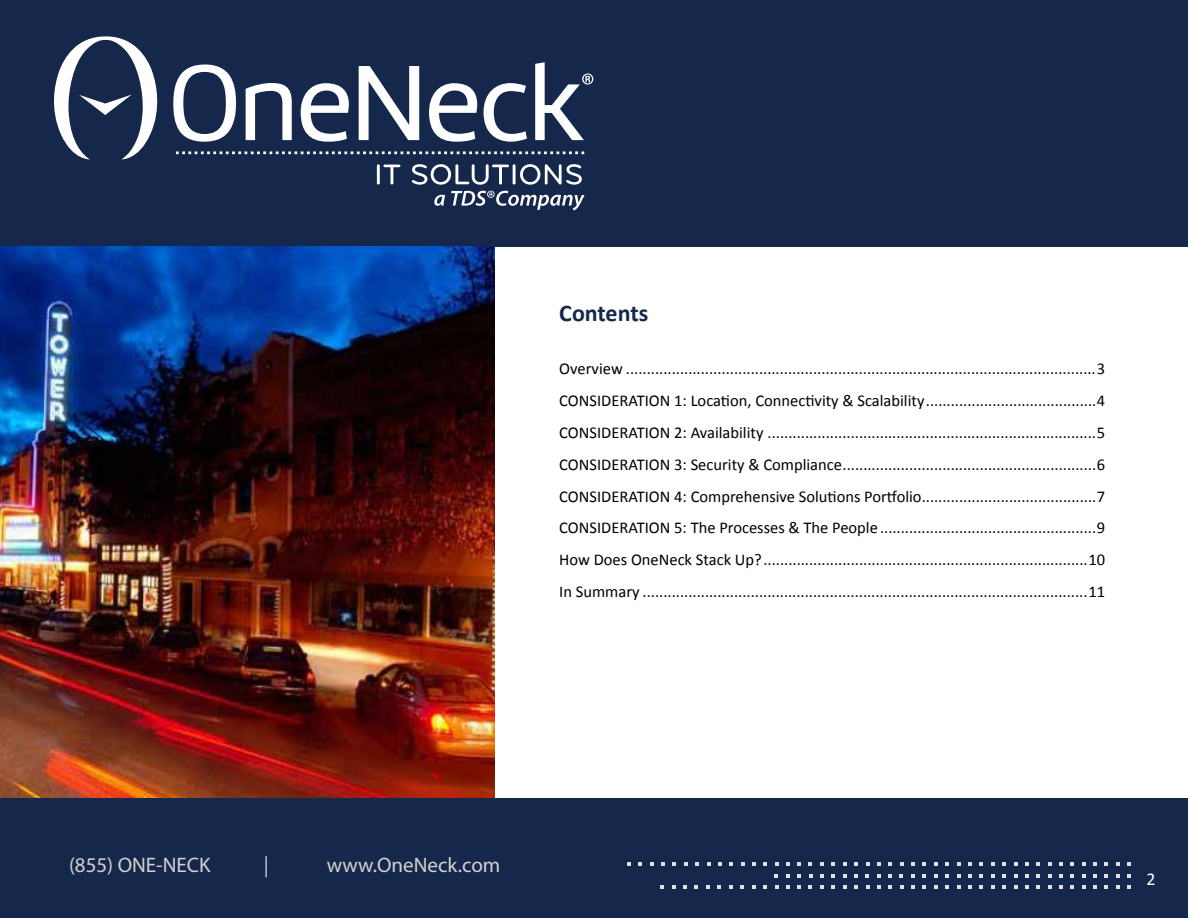
<style>
.page{position:relative;width:1188px;height:918px;background:#fff}
.page>*{position:absolute;margin:0;border:0;box-sizing:border-box;transform-origin:0 0}
.t1{font:700 24px "Calibri";color:#15284b}
.t2{font:21px "Myriad Pro";color:#d1d1d1}
.t3{font:18px "Calibri";color:#fff}
.t4{font:16.5px/31.8px "Calibri";color:#000;text-align:justify}
</style>
<div class="page">
<div style="left:0;top:798px;width:1188px;height:120px;background:#15284b"></div>
<svg style="left:934px;top:874px;width:4px;height:4px"></svg>
<svg style="left:922px;top:874px;width:4px;height:4px"></svg>
<svg style="left:934px;top:885px;width:4px;height:4px"></svg>
<svg style="left:922px;top:885px;width:4px;height:4px"></svg>
<svg style="left:911px;top:885px;width:4px;height:4px"></svg>
<svg style="left:900px;top:885px;width:4px;height:4px"></svg>
<svg style="left:888px;top:885px;width:4px;height:4px"></svg>
<svg style="left:877px;top:885px;width:4px;height:4px"></svg>
<svg style="left:934px;top:863px;width:4px;height:3px"></svg>
<svg style="left:922px;top:863px;width:4px;height:3px"></svg>
<svg style="left:911px;top:863px;width:4px;height:3px"></svg>
<svg style="left:900px;top:863px;width:4px;height:3px"></svg>
<svg style="left:888px;top:863px;width:4px;height:3px"></svg>
<svg style="left:877px;top:863px;width:4px;height:3px"></svg>
<svg style="left:786px;top:885px;width:4px;height:4px"></svg>
<svg style="left:786px;top:863px;width:4px;height:3px"></svg>
<svg style="left:854px;top:863px;width:4px;height:3px"></svg>
<svg style="left:843px;top:863px;width:4px;height:3px"></svg>
<svg style="left:820px;top:863px;width:4px;height:3px"></svg>
<svg style="left:729px;top:863px;width:4px;height:3px"></svg>
<svg style="left:718px;top:863px;width:4px;height:3px"></svg>
<svg style="left:695px;top:863px;width:4px;height:3px"></svg>
<svg style="left:684px;top:863px;width:4px;height:3px"></svg>
<svg style="left:797px;top:863px;width:4px;height:3px"></svg>
<svg style="left:866px;top:885px;width:3px;height:4px"></svg>
<svg style="left:854px;top:885px;width:4px;height:4px"></svg>
<svg style="left:843px;top:885px;width:4px;height:4px"></svg>
<svg style="left:832px;top:885px;width:3px;height:4px"></svg>
<svg style="left:820px;top:885px;width:4px;height:4px"></svg>
<svg style="left:809px;top:885px;width:3px;height:4px"></svg>
<svg style="left:797px;top:885px;width:4px;height:4px"></svg>
<svg style="left:775px;top:885px;width:3px;height:4px"></svg>
<svg style="left:763px;top:885px;width:4px;height:4px"></svg>
<svg style="left:752px;top:885px;width:4px;height:4px"></svg>
<svg style="left:740px;top:885px;width:4px;height:4px"></svg>
<svg style="left:729px;top:885px;width:4px;height:4px"></svg>
<svg style="left:718px;top:885px;width:3px;height:4px"></svg>
<svg style="left:660px;top:885px;width:4px;height:4px"></svg>
<svg style="left:706px;top:885px;width:4px;height:4px"></svg>
<svg style="left:694px;top:885px;width:4px;height:4px"></svg>
<svg style="left:683px;top:885px;width:4px;height:4px"></svg>
<svg style="left:672px;top:885px;width:4px;height:4px"></svg>
<svg style="left:1025px;top:874px;width:4px;height:4px"></svg>
<svg style="left:1014px;top:874px;width:3px;height:4px"></svg>
<svg style="left:1002px;top:874px;width:4px;height:4px"></svg>
<svg style="left:991px;top:874px;width:4px;height:4px"></svg>
<svg style="left:980px;top:874px;width:3px;height:4px"></svg>
<svg style="left:968px;top:874px;width:4px;height:4px"></svg>
<svg style="left:1025px;top:885px;width:4px;height:4px"></svg>
<svg style="left:1014px;top:885px;width:3px;height:4px"></svg>
<svg style="left:1002px;top:885px;width:4px;height:4px"></svg>
<svg style="left:991px;top:885px;width:4px;height:4px"></svg>
<svg style="left:980px;top:885px;width:3px;height:4px"></svg>
<svg style="left:968px;top:885px;width:4px;height:4px"></svg>
<svg style="left:1025px;top:863px;width:4px;height:3px"></svg>
<svg style="left:1002px;top:863px;width:4px;height:3px"></svg>
<svg style="left:991px;top:863px;width:4px;height:3px"></svg>
<svg style="left:968px;top:863px;width:4px;height:3px"></svg>
<svg style="left:1059px;top:874px;width:4px;height:4px"></svg>
<svg style="left:1048px;top:874px;width:3px;height:4px"></svg>
<svg style="left:1036px;top:874px;width:4px;height:4px"></svg>
<svg style="left:1059px;top:885px;width:4px;height:4px"></svg>
<svg style="left:1048px;top:885px;width:3px;height:4px"></svg>
<svg style="left:1036px;top:885px;width:4px;height:4px"></svg>
<svg style="left:1059px;top:863px;width:4px;height:3px"></svg>
<svg style="left:1036px;top:863px;width:4px;height:3px"></svg>
<svg style="left:957px;top:863px;width:4px;height:3px"></svg>
<svg style="left:945px;top:863px;width:4px;height:3px"></svg>
<svg style="left:957px;top:885px;width:4px;height:4px"></svg>
<svg style="left:945px;top:885px;width:4px;height:4px"></svg>
<svg style="left:957px;top:874px;width:4px;height:4px"></svg>
<svg style="left:945px;top:874px;width:4px;height:4px"></svg>
<svg style="left:786px;top:874px;width:4px;height:4px"></svg>
<svg style="left:774px;top:874px;width:4px;height:4px"></svg>
<svg style="left:877px;top:874px;width:4px;height:4px"></svg>
<svg style="left:866px;top:874px;width:3px;height:4px"></svg>
<svg style="left:854px;top:874px;width:4px;height:4px"></svg>
<svg style="left:843px;top:874px;width:4px;height:4px"></svg>
<svg style="left:831px;top:874px;width:4px;height:4px"></svg>
<svg style="left:820px;top:874px;width:4px;height:4px"></svg>
<svg style="left:911px;top:874px;width:4px;height:4px"></svg>
<svg style="left:900px;top:874px;width:3px;height:4px"></svg>
<svg style="left:888px;top:874px;width:4px;height:4px"></svg>
<svg style="left:1116px;top:874px;width:4px;height:4px"></svg>
<svg style="left:1105px;top:874px;width:3px;height:4px"></svg>
<svg style="left:1116px;top:885px;width:4px;height:4px"></svg>
<svg style="left:1105px;top:885px;width:3px;height:4px"></svg>
<svg style="left:1093px;top:885px;width:4px;height:4px"></svg>
<svg style="left:1082px;top:885px;width:4px;height:4px"></svg>
<svg style="left:1070px;top:885px;width:4px;height:4px"></svg>
<svg style="left:1116px;top:863px;width:4px;height:3px"></svg>
<svg style="left:1093px;top:863px;width:4px;height:3px"></svg>
<svg style="left:1082px;top:863px;width:4px;height:3px"></svg>
<svg style="left:1070px;top:863px;width:4px;height:3px"></svg>
<svg style="left:1127px;top:863px;width:4px;height:3px"></svg>
<svg style="left:1127px;top:885px;width:4px;height:4px"></svg>
<svg style="left:1127px;top:874px;width:4px;height:4px"></svg>
<svg style="left:1093px;top:874px;width:4px;height:4px"></svg>
<svg style="left:1082px;top:874px;width:3px;height:4px"></svg>
<svg style="left:1070px;top:874px;width:4px;height:4px"></svg>
<svg style="left:809px;top:874px;width:3px;height:4px"></svg>
<svg style="left:797px;top:874px;width:4px;height:4px"></svg>
<svg style="left:763px;top:863px;width:4px;height:3px"></svg>
<svg style="left:752px;top:863px;width:4px;height:3px"></svg>
<svg style="left:661px;top:863px;width:4px;height:3px"></svg>
<svg style="left:650px;top:863px;width:4px;height:3px"></svg>
<svg style="left:638px;top:863px;width:4px;height:3px"></svg>
<svg style="left:627px;top:863px;width:4px;height:3px"></svg>
<div style="left:0;top:0;width:1188px;height:247px;background:#15284b"></div>
<svg style="left:54px;top:36px;width:104px;height:124px"></svg>
<svg style="left:173px;top:64px;width:63px;height:78px"></svg>
<svg style="left:246px;top:83px;width:46px;height:57px"></svg>
<svg style="left:301px;top:83px;width:48px;height:59px"></svg>
<svg style="left:359px;top:66px;width:60px;height:74px"></svg>
<svg style="left:429px;top:83px;width:48px;height:59px"></svg>
<svg style="left:484px;top:83px;width:43px;height:59px"></svg>
<svg style="left:535px;top:62px;width:58px;height:78px"></svg>
<hr style="left:377px;top:164px;width:3px;height:21px;background:#fff">
<svg style="left:383px;top:165px;width:17px;height:20px"></svg>
<svg style="left:412px;top:164px;width:97px;height:21px"></svg>
<hr style="left:513px;top:164px;width:3px;height:21px;background:#fff">
<svg style="left:520px;top:164px;width:62px;height:21px"></svg>
<svg style="left:434px;top:195px;width:11px;height:11px"></svg>
<svg style="left:451px;top:191px;width:134px;height:19px"></svg>
<svg style="left:176px;top:151px;width:408px;height:3px"></svg>
<img style="left:0;top:247px;width:495px;height:551px">
<h1 class="t1" style="left:559px;top:298px;width:90px">Contents</h1>
<p class="t4" style="left:559px;top:353px;width:548px">Overview .................................................................................................................3<br>CONSIDERATION 1: Location, Connectivity &amp; Scalability.........................................4<br>CONSIDERATION 2: Availability ...............................................................................5<br>CONSIDERATION 3: Security &amp; Compliance.............................................................6<br>CONSIDERATION 4: Comprehensive Solutions Portfolio..........................................7<br>CONSIDERATION 5: The Processes &amp; The People ....................................................9<br>How Does OneNeck Stack Up?..............................................................................10<br>In Summary ...........................................................................................................11</p>
<p class="t2" style="left:69px;top:852px;width:143px">(855) ONE-NECK</p>
<p class="t2" style="left:264px;top:852px;width:7px">|</p>
<p class="t2" style="left:327px;top:852px;width:175px">www.OneNeck.com</p>
<p class="t3" style="left:1147px;top:867px;width:11px">2</p>
</div>
